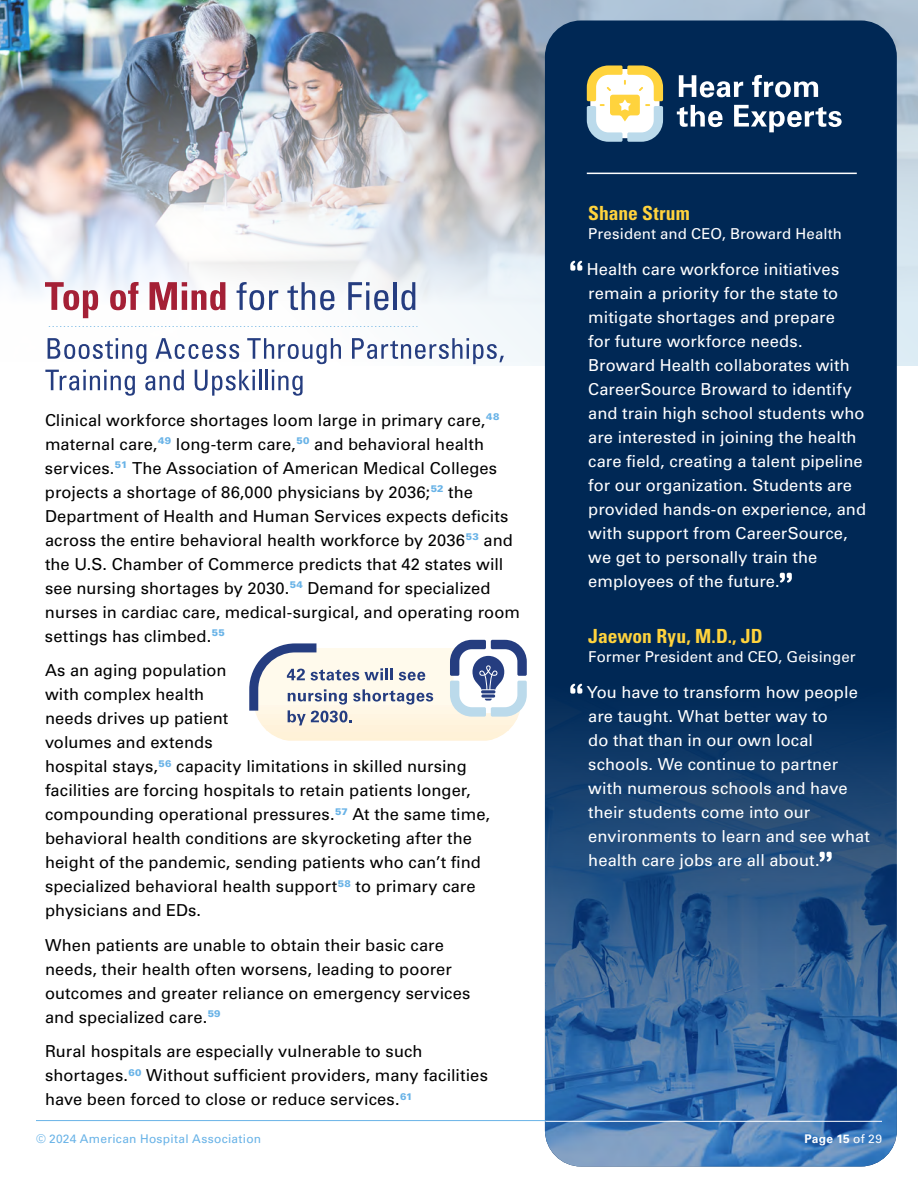
<style>
.page{position:relative;width:918px;height:1188px;background:#fff}
.page>*{position:absolute;margin:0;border:0;box-sizing:border-box;transform-origin:0 0}
.t1{font:700 condensed 19.5px "Univers LT Std";color:#ffd33d}
.t2{font:16.5px/24px "Univers LT Std";letter-spacing:.005em;color:#000}
.t3{font:16.5px/24px "Univers LT Std";letter-spacing:.005em;color:#fff}
.t4{font:15px "Univers LT Std";letter-spacing:.01em;color:#fff}
.t5{font:12px "Univers LT Std";letter-spacing:.025em;color:#69b3e7}
.t6{font:700 12px "Univers LT Std";letter-spacing:.015em;color:#fff}
.s1{font-weight:400}
</style>
<div class="page">
<img style="left:0;top:0;width:918px;height:365px">
<div style="left:545px;top:20px;width:352px;height:1146px;background:#002855;border-radius:36px"></div>
<img style="left:545px;top:681px;width:352px;height:485px">
<svg style="left:679px;top:75px;width:64px;height:23px"></svg>
<svg style="left:752px;top:75px;width:66px;height:22px"></svg>
<svg style="left:677px;top:105px;width:46px;height:22px"></svg>
<svg style="left:734px;top:105px;width:108px;height:27px"></svg>
<svg style="left:587px;top:65px;width:76px;height:77px;background:#dcd9b6"></svg>
<hr style="left:587px;top:173px;width:270px;height:1px;background:#fff">
<svg style="left:48px;top:338px;width:98px;height:26px"></svg>
<svg style="left:155px;top:338px;width:84px;height:21px"></svg>
<svg style="left:247px;top:338px;width:94px;height:26px"></svg>
<svg style="left:352px;top:338px;width:152px;height:26px"></svg>
<svg style="left:45px;top:370px;width:90px;height:26px"></svg>
<svg style="left:145px;top:370px;width:39px;height:21px"></svg>
<svg style="left:195px;top:370px;width:60px;height:26px"></svg>
<hr style="left:259px;top:370px;width:2px;height:20px;background:#253d80">
<hr style="left:265px;top:370px;width:3px;height:20px;background:#253d80">
<svg style="left:272px;top:370px;width:31px;height:26px"></svg>
<svg style="left:45px;top:282px;width:53px;height:36px"></svg>
<svg style="left:110px;top:282px;width:29px;height:28px"></svg>
<svg style="left:150px;top:282px;width:75px;height:28px"></svg>
<svg style="left:237px;top:282px;width:41px;height:28px"></svg>
<svg style="left:287px;top:282px;width:47px;height:28px"></svg>
<svg style="left:348px;top:282px;width:40px;height:28px"></svg>
<hr style="left:393px;top:282px;width:4px;height:28px;background:#253d80">
<svg style="left:401px;top:282px;width:14px;height:28px"></svg>
<svg style="left:49px;top:326px;width:369px;height:1px"></svg>
<svg style="left:570px;top:261px;width:12px;height:10px"></svg>
<svg style="left:780px;top:573px;width:12px;height:10px"></svg>
<svg style="left:570px;top:684px;width:12px;height:10px"></svg>
<svg style="left:820px;top:852px;width:12px;height:10px"></svg>
<hr style="left:254px;top:740px;width:267px;height:1px;background:#fff0d5">
<hr style="left:254px;top:738px;width:267px;height:2px;background:#fff2d6">
<hr style="left:254px;top:736px;width:267px;height:2px;background:#fff2d8">
<hr style="left:254px;top:734px;width:267px;height:2px;background:#fff2d8">
<hr style="left:254px;top:732px;width:267px;height:2px;background:#fff2d8">
<hr style="left:254px;top:730px;width:267px;height:2px;background:#fff2da">
<hr style="left:254px;top:729px;width:267px;height:1px;background:#fff2da">
<hr style="left:254px;top:727px;width:267px;height:2px;background:#fff2db">
<hr style="left:254px;top:725px;width:267px;height:2px;background:#fff2db">
<hr style="left:254px;top:723px;width:267px;height:2px;background:#fff4de">
<hr style="left:254px;top:721px;width:267px;height:2px;background:#fff4de">
<hr style="left:254px;top:719px;width:267px;height:2px;background:#fff4de">
<hr style="left:254px;top:718px;width:267px;height:1px;background:#fff5e0">
<hr style="left:254px;top:716px;width:267px;height:2px;background:#fff5e2">
<hr style="left:254px;top:714px;width:267px;height:2px;background:#fff5e2">
<hr style="left:254px;top:712px;width:267px;height:2px;background:#fff7e5">
<hr style="left:254px;top:710px;width:267px;height:2px;background:#fff7e5">
<hr style="left:254px;top:708px;width:267px;height:2px;background:#fff7e7">
<hr style="left:254px;top:707px;width:267px;height:1px;background:#fff7e7">
<hr style="left:254px;top:705px;width:267px;height:2px;background:#fff7e9">
<hr style="left:254px;top:703px;width:267px;height:2px;background:#fffaec">
<hr style="left:254px;top:701px;width:267px;height:2px;background:#fffaec">
<div style="left:254px;top:648px;width:267px;height:53px;background:#fffaec"></div>
<svg style="left:450px;top:640px;width:77px;height:77px;background:#aebad2"></svg>
<svg style="left:249px;top:643px;width:184px;height:82px"></svg>
<hr style="left:36px;top:1120px;width:509px;height:1px;background:#69b3e7">
<hr style="left:545px;top:1121px;width:337px;height:1px;background:#fff">
<p class="t2" style="left:45px;top:408px;width:477px">Clinical workforce shortages loom large in primary care,<sup>48 </sup>maternal care,<sup>49</sup> long-term care,<sup>50</sup> and behavioral health services.<sup>51</sup> The Association of American Medical Colleges projects a shortage of 86,000 physicians by 2036;<sup>52</sup> the Department of Health and Human Services expects deficits across the entire behavioral health workforce by 2036<sup>53</sup> and the U.S. Chamber of Commerce predicts that 42 states will see nursing shortages by 2030.<sup>54</sup> Demand for specialized nurses in cardiac care, medical-surgical, and operating room settings has climbed.<sup>55</sup></p>
<p class="t2" style="left:45px;top:658px;width:447px">As an aging population<br>with complex health<br>needs drives up patient<br>volumes and extends<br>hospital stays,<sup>56</sup> capacity limitations in skilled nursing facilities are forcing hospitals to retain patients longer, compounding operational pressures.<sup>57</sup> At the same time, behavioral health conditions are skyrocketing after the height of the pandemic, sending patients who can’t find specialized behavioral health support<sup>58</sup> to primary care physicians and EDs.</p>
<p class="t2" style="left:45px;top:933px;width:427px">When patients are unable to obtain their basic care needs, their health often worsens, leading to poorer outcomes and greater reliance on emergency services and specialized care.<sup>59</sup></p>
<p class="t2" style="left:45px;top:1039px;width:444px">Rural hospitals are especially vulnerable to such shortages.<sup>60</sup> Without sufficient providers, many facilities have been forced to close or reduce services.<sup>61</sup></p>
<p class="t1" style="left:588px;top:201px;width:103px">Shane Strum</p>
<p class="t4" style="left:588px;top:225px;width:255px">President and CEO, Broward Health</p>
<p class="t3" style="left:587px;top:257px;width:281px">Health care workforce initiatives remain a priority for the state to mitigate shortages and prepare<br>for future workforce needs.<br>Broward Health collaborates with CareerSource Broward to identify and train high school students who are interested in joining the health care field, creating a talent pipeline for our organization. Students are provided hands-on experience, and with support from CareerSource, we get to personally train the employees of the future.</p>
<p class="t1" style="left:588px;top:624px;width:176px">Jaewon Ryu, M.D., JD</p>
<p class="t4" style="left:588px;top:648px;width:269px">Former President and CEO, Geisinger</p>
<p class="t3" style="left:587px;top:680px;width:284px">You have to transform how people are taught. What better way to<br>do that than in our own local schools. We continue to partner with numerous schools and have their students come into our environments to learn and see what health care jobs are all about.</p>
<p class="t5" style="left:36px;top:1132px;width:227px">© 2024 American Hospital Association</p>
<p class="t6" style="left:804px;top:1132px;width:79px">Page 15 <span class="s1">of 29</span></p>
</div>
